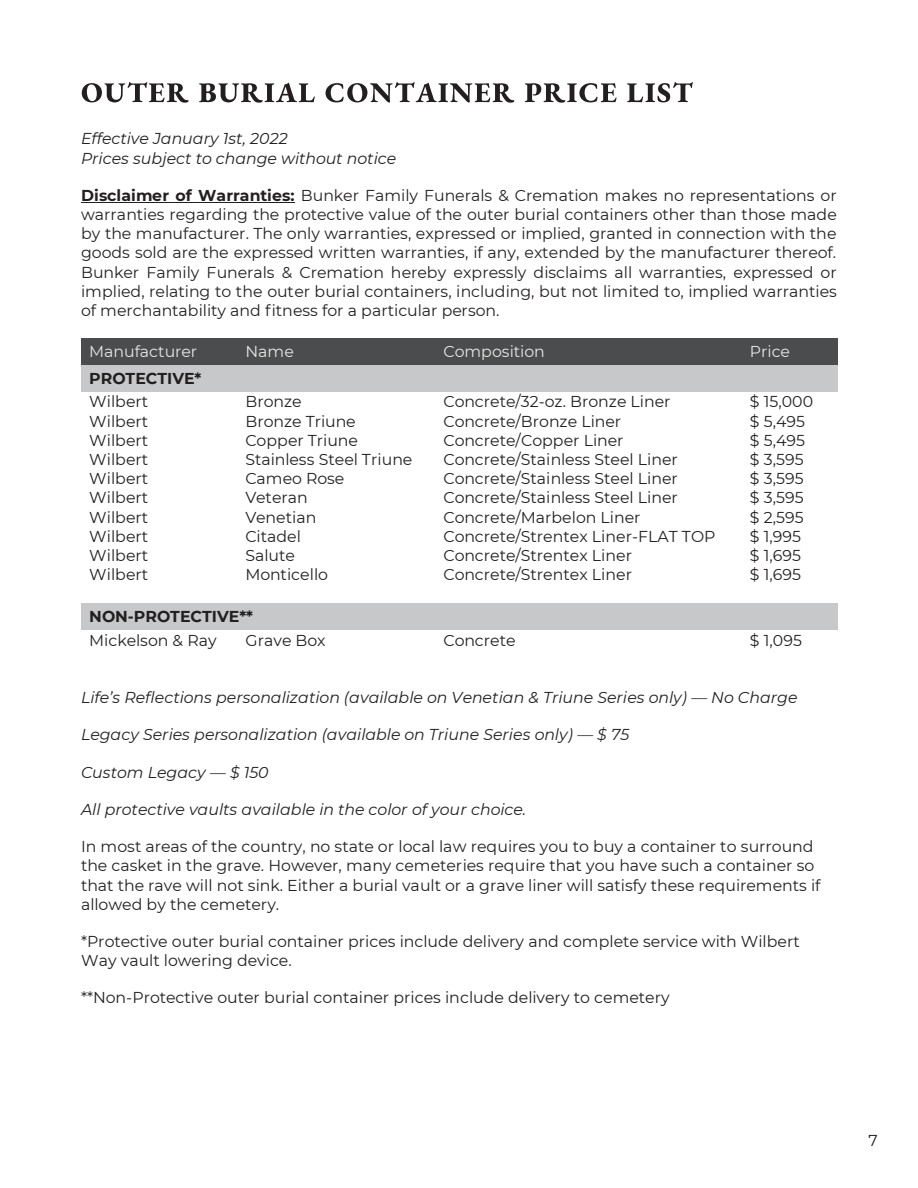
<style>
.page{position:relative;width:918px;height:1188px;background:#fff}
.page>*{position:absolute;margin:0;border:0;box-sizing:border-box;transform-origin:0 0}
.t1{font:15.75px/19.2px "Montserrat";color:#231f20}
.t2{font:italic 15.75px/19px "Montserrat";color:#231f20}
.t3{font:15.75px "Montserrat";color:#e8e7e6}
.t4{font:700 15.75px "Montserrat";color:#231f20}
.s1{font-weight:700}
</style>
<div class="page">
<svg style="left:82px;top:82px;width:611px;height:21px"></svg>
<hr style="left:81px;top:202px;width:214px;height:1px;background:#231f20">
<div style="left:81px;top:338px;width:156px;height:27px;background:#4b4c4d"></div>
<div style="left:237px;top:338px;width:199px;height:27px;background:#4b4c4d"></div>
<div style="left:436px;top:338px;width:306px;height:27px;background:#4b4c4d"></div>
<div style="left:742px;top:338px;width:95px;height:27px;background:#4b4c4d"></div>
<div style="left:81px;top:365px;width:756px;height:27px;background:#c7c8ca"></div>
<div style="left:81px;top:603px;width:756px;height:27px;background:#c7c8ca"></div>
<p class="t2" style="left:81px;top:129px;width:317px">Effective January 1st, 2022<br>Prices subject to change without notice</p>
<p class="t1" style="left:81px;top:185px;width:757px;text-align:justify"><span class="s1">Disclaimer of Warranties:</span> Bunker Family Funerals &amp; Cremation makes no representations or warranties regarding the protective value of the outer burial containers other than those made by the manufacturer. The only warranties, expressed or implied, granted in connection with the goods sold are the expressed written warranties, if any, extended by the manufacturer thereof.<br>Bunker Family Funerals &amp; Cremation hereby expressly disclaims all warranties, expressed or implied, relating to the outer burial containers, including, but not limited to, implied warranties of merchantability and fitness for a particular person.</p>
<p class="t3" style="left:89px;top:341px;width:109px">Manufacturer</p>
<p class="t3" style="left:245px;top:341px;width:50px">Name</p>
<p class="t3" style="left:443px;top:341px;width:103px">Composition</p>
<p class="t3" style="left:750px;top:341px;width:42px">Price</p>
<p class="t4" style="left:89px;top:367px;width:114px">PROTECTIVE*</p>
<p class="t1" style="left:89px;top:392px;width:60px">Wilbert</p>
<p class="t1" style="left:245px;top:392px;width:58px">Bronze</p>
<p class="t1" style="left:443px;top:392px;width:229px">Concrete/32-oz. Bronze Liner</p>
<p class="t1" style="left:750px;top:392px;width:65px">$ 15,000</p>
<p class="t1" style="left:89px;top:411px;width:60px">Wilbert</p>
<p class="t1" style="left:245px;top:411px;width:112px">Bronze Triune</p>
<p class="t1" style="left:443px;top:411px;width:179px">Concrete/Bronze Liner</p>
<p class="t1" style="left:750px;top:411px;width:57px">$ 5,495</p>
<p class="t1" style="left:89px;top:430px;width:60px">Wilbert</p>
<p class="t1" style="left:245px;top:430px;width:114px">Copper Triune</p>
<p class="t1" style="left:443px;top:430px;width:181px">Concrete/Copper Liner</p>
<p class="t1" style="left:750px;top:430px;width:57px">$ 5,495</p>
<p class="t1" style="left:89px;top:449px;width:60px">Wilbert</p>
<p class="t1" style="left:245px;top:449px;width:169px">Stainless Steel Triune</p>
<p class="t1" style="left:443px;top:449px;width:236px">Concrete/Stainless Steel Liner</p>
<p class="t1" style="left:750px;top:449px;width:55px">$ 3,595</p>
<p class="t1" style="left:89px;top:469px;width:60px">Wilbert</p>
<p class="t1" style="left:245px;top:469px;width:101px">Cameo Rose</p>
<p class="t1" style="left:443px;top:469px;width:236px">Concrete/Stainless Steel Liner</p>
<p class="t1" style="left:750px;top:469px;width:55px">$ 3,595</p>
<p class="t1" style="left:89px;top:488px;width:60px">Wilbert</p>
<p class="t1" style="left:245px;top:488px;width:64px">Veteran</p>
<p class="t1" style="left:443px;top:488px;width:236px">Concrete/Stainless Steel Liner</p>
<p class="t1" style="left:750px;top:488px;width:55px">$ 3,595</p>
<p class="t1" style="left:89px;top:507px;width:60px">Wilbert</p>
<p class="t1" style="left:245px;top:507px;width:73px">Venetian</p>
<p class="t1" style="left:443px;top:507px;width:199px">Concrete/Marbelon Liner</p>
<p class="t1" style="left:750px;top:507px;width:55px">$ 2,595</p>
<p class="t1" style="left:89px;top:526px;width:60px">Wilbert</p>
<p class="t1" style="left:245px;top:526px;width:57px">Citadel</p>
<p class="t1" style="left:443px;top:526px;width:274px">Concrete/Strentex Liner-FLAT TOP</p>
<p class="t1" style="left:750px;top:526px;width:53px">$ 1,995</p>
<p class="t1" style="left:89px;top:545px;width:60px">Wilbert</p>
<p class="t1" style="left:245px;top:545px;width:51px">Salute</p>
<p class="t1" style="left:443px;top:545px;width:190px">Concrete/Strentex Liner</p>
<p class="t1" style="left:750px;top:545px;width:53px">$ 1,695</p>
<p class="t1" style="left:89px;top:565px;width:60px">Wilbert</p>
<p class="t1" style="left:245px;top:565px;width:84px">Monticello</p>
<p class="t1" style="left:443px;top:565px;width:190px">Concrete/Strentex Liner</p>
<p class="t1" style="left:750px;top:565px;width:53px">$ 1,695</p>
<p class="t4" style="left:89px;top:605px;width:165px">NON-PROTECTIVE**</p>
<p class="t1" style="left:89px;top:630px;width:129px">Mickelson &amp; Ray</p>
<p class="t1" style="left:245px;top:630px;width:82px">Grave Box</p>
<p class="t1" style="left:443px;top:630px;width:74px">Concrete</p>
<p class="t1" style="left:750px;top:630px;width:54px">$ 1,095</p>
<p class="t2" style="left:81px;top:688px;width:718px">Life’s Reflections personalization (available on Venetian &amp; Triune Series only) — No Charge</p>
<p class="t2" style="left:81px;top:725px;width:550px">Legacy Series personalization (available on Triune Series only) — $ 75</p>
<p class="t2" style="left:81px;top:762px;width:189px">Custom Legacy — $ 150</p>
<p class="t2" style="left:81px;top:799px;width:447px">All protective vaults available in the color of your choice.</p>
<p class="t1" style="left:81px;top:836px;width:741px">In most areas of the country, no state or local law requires you to buy a container to surround the casket in the grave. However, many cemeteries require that you have such a container so that the rave will not sink. Either a burial vault or a grave liner will satisfy these requirements if allowed by the cemetery.</p>
<p class="t1" style="left:81px;top:931px;width:720px">*Protective outer burial container prices include delivery and complete service with Wilbert<br>Way vault lowering device.</p>
<p class="t1" style="left:81px;top:988px;width:590px">**Non-Protective outer burial container prices include delivery to cemetery</p>
<p class="t1" style="left:868px;top:1130px;width:11px">7</p>
</div>
